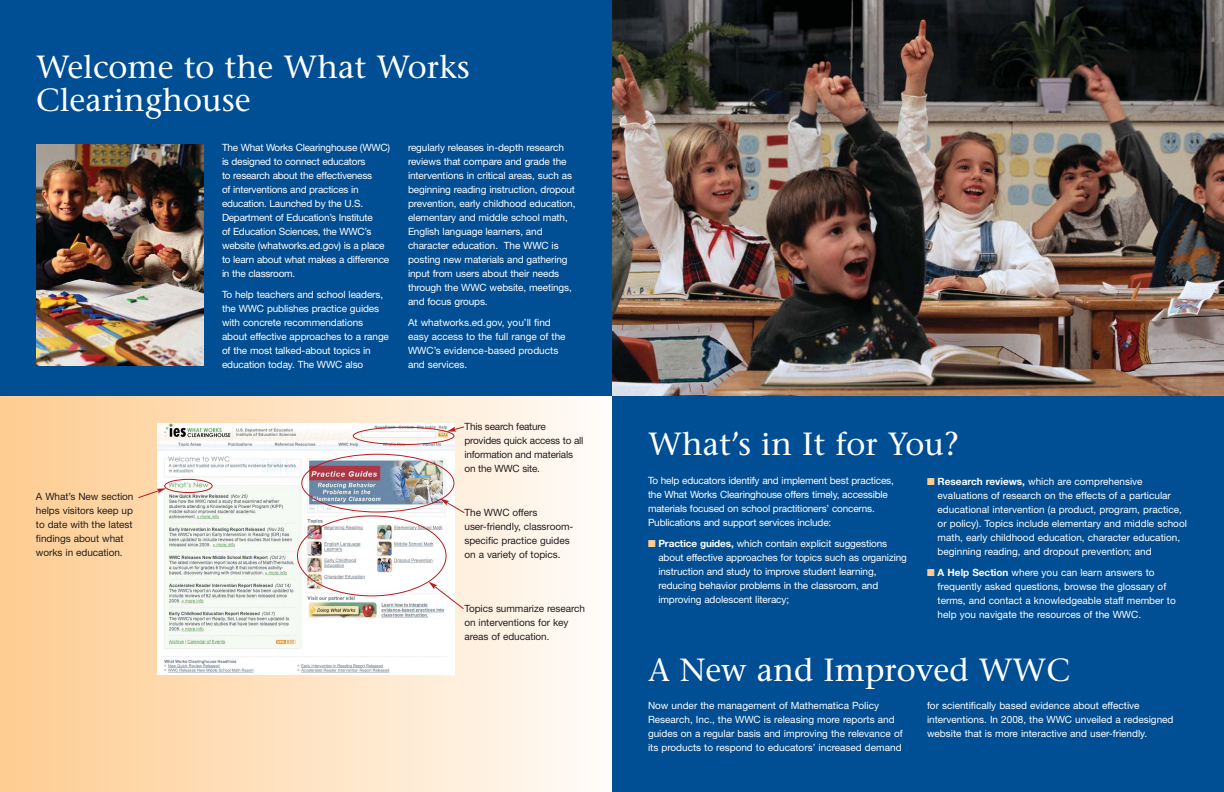
<style>
.page{position:relative;width:1224px;height:792px;background:#fff}
.page>*{position:absolute;margin:0;border:0;box-sizing:border-box;transform-origin:0 0}
.t1{font:32px/34px "Stone Serif";color:#fff}
.t2{font:10px/14px "Helvetica Neue";letter-spacing:-.01em;color:#fff}
.t3{font:10px/14px "Helvetica Neue";letter-spacing:-.005em;color:#231f20}
.s1{color:#fecc90}
.s2{font-weight:700}
</style>
<div class="page">
<div style="left:0;top:0;width:612px;height:396px;background:#004e94"></div>
<img style="left:612px;top:0;width:612px;height:396px">
<div style="left:0;top:396px;width:612px;height:396px;background:linear-gradient(to right,#fecc91,#fffbf8)"></div>
<div style="left:612px;top:396px;width:612px;height:396px;background:#004e94"></div>
<img style="left:36px;top:144px;width:168px;height:221px">
<img style="left:158px;top:423px;width:297px;height:252px">
<svg style="left:353px;top:426px;width:112px;height:19px"></svg>
<img style="left:297px;top:454px;width:169px;height:156px">
<svg style="left:137px;top:479px;width:76px;height:20px"></svg>
<h1 class="t1" style="left:36px;top:53px;width:435px">Welcome to the What Works<br>Clearinghouse</h1>
<p class="t3" style="left:36px;top:491px;width:99px">A What’s New section helps visitors keep up to date with the latest findings about what works in education.</p>
<p class="t2" style="left:222px;top:142px;width:170px">The What Works Clearinghouse (WWC) is designed to connect educators<br>to research about the effectiveness<br>of interventions and practices in education. Launched by the U.S.<br>Department of Education’s Institute<br>of Education Sciences, the WWC’s website (whatworks.ed.gov) is a place to learn about what makes a difference in the classroom.</p>
<p class="t2" style="left:222px;top:289px;width:169px">To help teachers and school leaders, the WWC publishes practice guides with concrete recommendations about effective approaches to a range of the most talked-about topics in education today. The WWC also</p>
<p class="t2" style="left:408px;top:142px;width:169px">regularly releases in-depth research reviews that compare and grade the interventions in critical areas, such as beginning reading instruction, dropout prevention, early childhood education, elementary and middle school math, English language learners, and character education. The WWC is posting new materials and gathering input from users about their needs through the WWC website, meetings, and focus groups.</p>
<p class="t2" style="left:408px;top:317px;width:159px">At whatworks.ed.gov, you’ll find easy access to the full range of the<br>WWC’s evidence-based products and services.</p>
<p class="t3" style="left:464px;top:421px;width:121px">This search feature provides quick access to all information and materials on the WWC site.</p>
<p class="t3" style="left:464px;top:507px;width:110px">The WWC offers user-friendly, classroom&shy;specific practice guides on a variety of topics.</p>
<p class="t3" style="left:464px;top:603px;width:122px">Topics summarize research on interventions for key areas of education.</p>
<h1 class="t1" style="left:648px;top:431px;width:312px">What’s in It for You?</h1>
<p class="t2" style="left:648px;top:475px;width:247px">To help educators identify and implement best practices, the What Works Clearinghouse offers timely, accessible materials focused on school practitioners’ concerns.<br>Publications and support services include:</p>
<p class="t2" style="left:658px;top:538px;width:250px;text-indent:-10px"><span class="s1">■</span> <span class="s2">Practice guides,</span> which contain explicit suggestions about effective approaches for topics such as organizing instruction and study to improve student learning, reducing behavior problems in the classroom, and improving adolescent literacy;</p>
<p class="t2" style="left:938px;top:475px;width:251px;text-indent:-11px"><span class="s1">■</span> <span class="s2">Research reviews,</span> which are comprehensive evaluations of research on the effects of a particular educational intervention (a product, program, practice, or policy). Topics include elementary and middle school math, early childhood education, character education, beginning reading, and dropout prevention; and</p>
<p class="t2" style="left:938px;top:566px;width:240px;text-indent:-11px"><span class="s1">■</span> <span class="s2">A Help Section</span> where you can learn answers to frequently asked questions, browse the glossary of terms, and contact a knowledgeable staff member to help you navigate the resources of the WWC.</p>
<h1 class="t1" style="left:648px;top:656px;width:424px">A New and Improved WWC</h1>
<p class="t2" style="left:648px;top:700px;width:256px">Now under the management of Mathematica Policy Research, Inc., the WWC is releasing more reports and guides on a regular basis and improving the relevance of its products to respond to educators’ increased demand</p>
<p class="t2" style="left:927px;top:700px;width:248px">for scientifically based evidence about effective interventions. In 2008, the WWC unveiled a redesigned website that is more interactive and user-friendly.</p>
</div>
